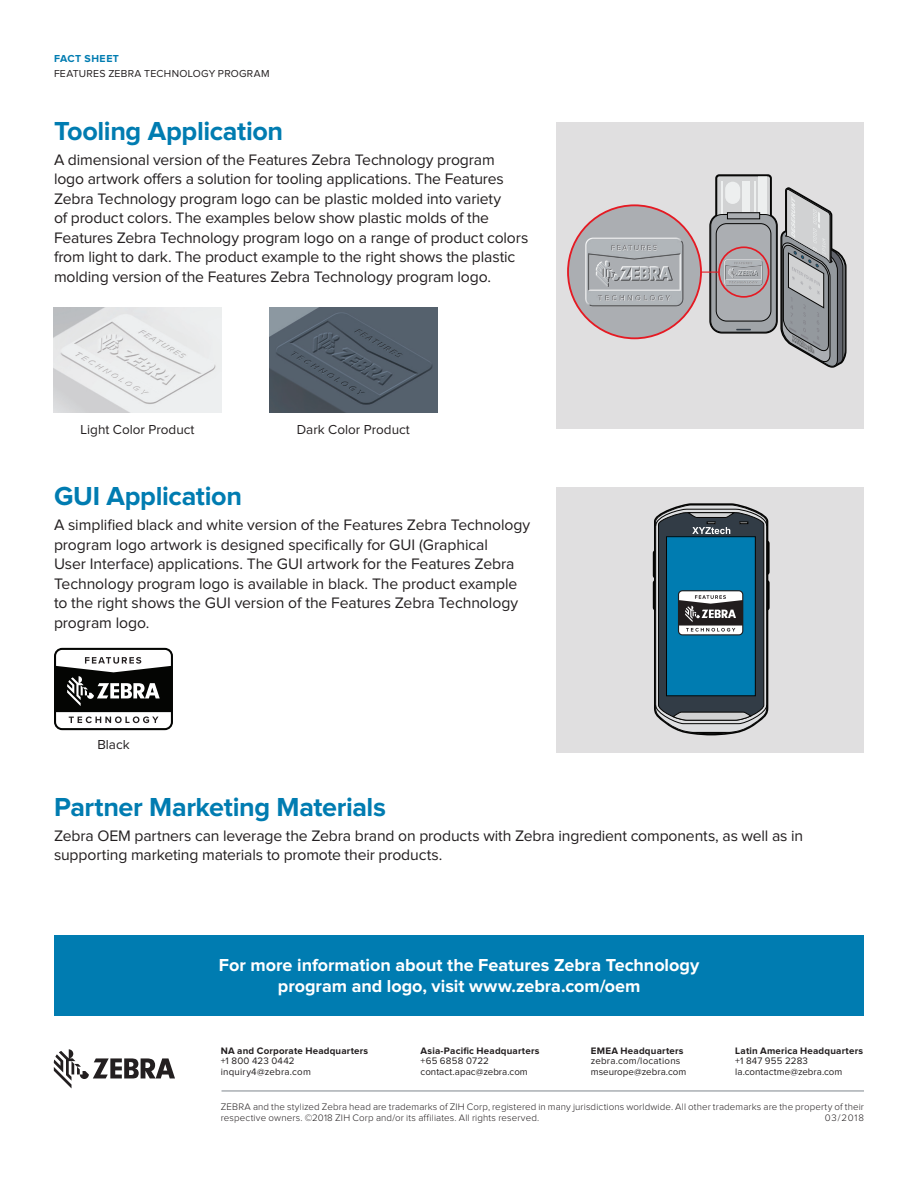
<style>
.page{position:relative;width:918px;height:1188px;background:#fff}
.page>*{position:absolute;margin:0;border:0;box-sizing:border-box;transform-origin:0 0}
.Headline_1{font:700 27px "Proxima Nova";letter-spacing:-.015em;color:#007cb1}
.CTA-Call_To_Action{font:700 18px/21px "Proxima Nova";letter-spacing:-.005em;color:#fff;text-align:center}
.Headline_1-2{font:15.75px/19.5px "Proxima Nova";letter-spacing:-.01em;color:#231f20}
.Body_head{font:13.5px "Proxima Nova";color:#231f20}
.t1{font:10.5px "Proxima Nova";letter-spacing:.025em;color:#231f20}
.Collateral_Type{font:700 10.5px "Proxima Nova";letter-spacing:.05em;color:#007cb1}
.t2{font:300 9.75px/10.5px "Proxima Nova";letter-spacing:.015em;color:#231f20}
.t3{font:9.75px/10.5px "Proxima Nova";letter-spacing:.005em;color:#231f20}
.t4{font:700 9.75px "Proxima Nova";letter-spacing:.02em;color:#231f20}
.t5{font:9.75px/10.5px "Proxima Nova";letter-spacing:.025em;color:#231f20}
</style>
<div class="page">
<div style="left:556px;top:122px;width:308px;height:307px;background:#e0dfe0"></div>
<div style="left:556px;top:487px;width:308px;height:266px;background:#e0dfe0"></div>
<img style="left:54px;top:307px;width:167px;height:105px">
<img style="left:270px;top:307px;width:167px;height:105px">
<svg style="left:568px;top:174px;width:279px;height:194px"></svg>
<img style="left:583px;top:234px;width:104px;height:76px">
<img style="left:792px;top:328px;width:22px;height:35px">
<svg style="left:54px;top:648px;width:119px;height:82px"></svg>
<svg style="left:56px;top:650px;width:115px;height:56px"></svg>
<svg style="left:56px;top:712px;width:115px;height:16px"></svg>
<svg style="left:653px;top:503px;width:117px;height:232px;background:#3f738b"></svg>
<div style="left:54px;top:935px;width:810px;height:81px;background:#007cb1"></div>
<svg style="left:54px;top:1049px;width:121px;height:39px"></svg>
<hr style="left:222px;top:1091px;width:642px;height:1px;background:#7e868d">
<p class="Collateral_Type" style="left:54px;top:53px;width:67px">FACT SHEET</p>
<p class="t1" style="left:54px;top:67px;width:217px">FEATURES ZEBRA TECHNOLOGY PROGRAM</p>
<p class="Headline_1" style="left:54px;top:116px;width:231px">Tooling Application</p>
<p class="Headline_1-2" style="left:54px;top:150px;width:476px">A dimensional version of the Features Zebra Technology program logo artwork offers a solution for tooling applications. The Features Zebra Technology program logo can be plastic molded into variety<br>of product colors. The examples below show plastic molds of the Features Zebra Technology program logo on a range of product colors from light to dark. The product example to the right shows the plastic molding version of the Features Zebra Technology program logo.</p>
<p class="Body_head" style="left:81px;top:422px;width:115px">Light Color Product</p>
<p class="Body_head" style="left:297px;top:422px;width:114px">Dark Color Product</p>
<p class="Headline_1" style="left:54px;top:481px;width:190px">GUI Application</p>
<p class="Headline_1-2" style="left:54px;top:516px;width:478px">A simplified black and white version of the Features Zebra Technology program logo artwork is designed specifically for GUI (Graphical<br>User Interface) applications. The GUI artwork for the Features Zebra Technology program logo is available in black. The product example to the right shows the GUI version of the Features Zebra Technology program logo.</p>
<p class="Body_head" style="left:97px;top:737px;width:34px">Black</p>
<p class="Headline_1" style="left:54px;top:791px;width:334px">Partner Marketing Materials</p>
<p class="Headline_1-2" style="left:54px;top:826px;width:751px">Zebra OEM partners can leverage the Zebra brand on products with Zebra ingredient components, as well as in supporting marketing materials to promote their products.</p>
<p class="CTA-Call_To_Action" style="left:219px;top:955px;width:482px">For more information about the Features Zebra Technology program and logo, visit www.zebra.com/oem</p>
<p class="t4" style="left:221px;top:1045px;width:149px">NA and Corporate Headquarters</p>
<p class="t5" style="left:221px;top:1056px;width:92px">+1 800 423 0442 inquiry4@zebra.com</p>
<p class="t4" style="left:421px;top:1045px;width:120px">Asia-Pacific Headquarters</p>
<p class="t3" style="left:421px;top:1056px;width:109px">+65 6858 0722 contact.apac@zebra.com</p>
<p class="t4" style="left:591px;top:1045px;width:94px">EMEA Headquarters</p>
<p class="t3" style="left:591px;top:1056px;width:97px">zebra.com/locations mseurope@zebra.com</p>
<p class="t4" style="left:735px;top:1045px;width:129px">Latin America Headquarters</p>
<p class="t3" style="left:735px;top:1056px;width:109px">+1 847 955 2283 la.contactme@zebra.com</p>
<p class="t2" style="left:221px;top:1102px;width:645px">ZEBRA and the stylized Zebra head are trademarks of ZIH Corp, registered in many jurisdictions worldwide. All other trademarks are the property of their respective owners. ©2018 ZIH Corp and/or its affiliates. All rights reserved.</p>
<p class="t2" style="left:825px;top:1112px;width:41px">03/2018</p>
</div>
